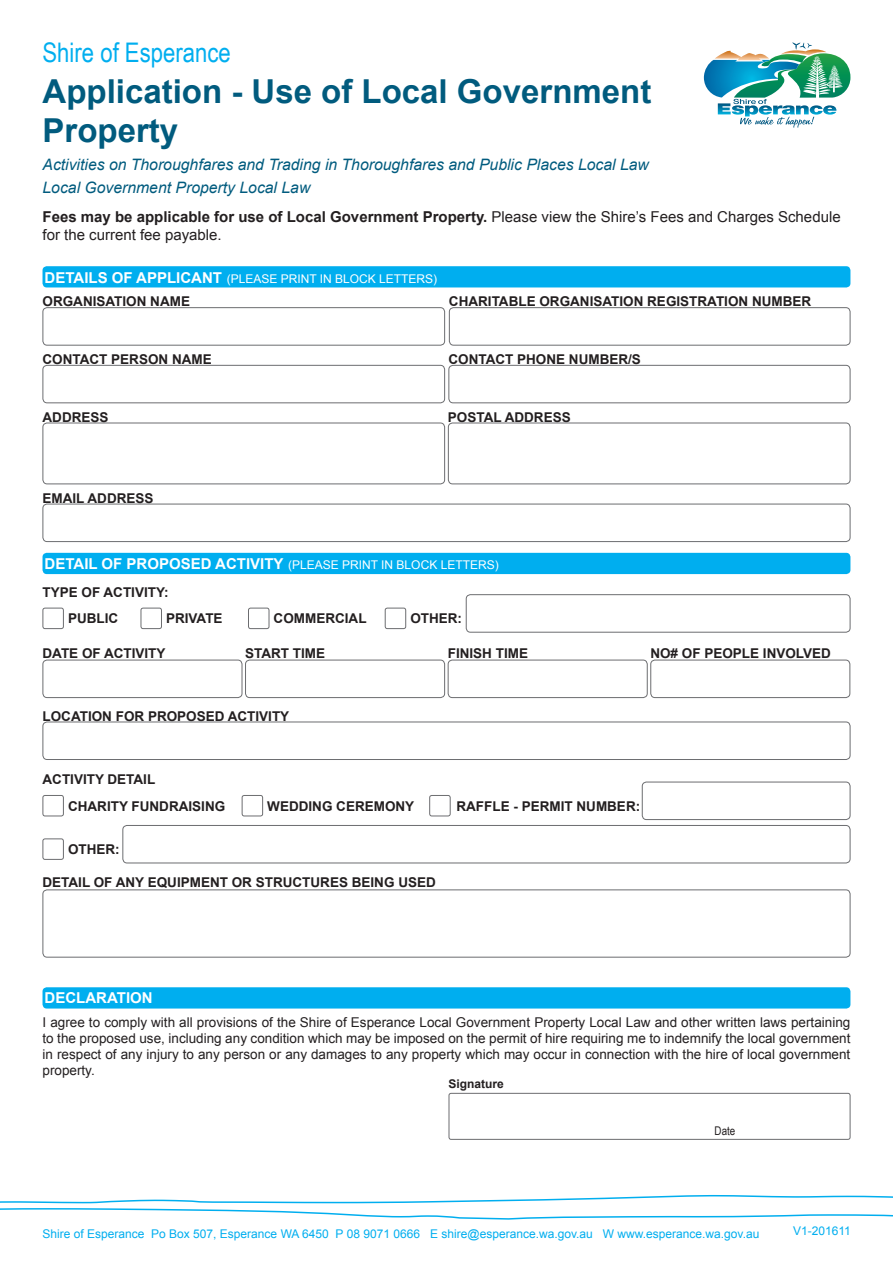
<style>
.page{position:relative;width:893px;height:1263px;background:#fff}
.page>*{position:absolute;margin:0;border:0;box-sizing:border-box;transform-origin:0 0}
.t1{font:700 33px/39.6px "Arial";color:#015b7e}
.t2{font:27px "Arial Narrow";color:#00aeef}
.t3{font:italic 15.75px "Arial";color:#015b7e}
.t4{font:15px/18px "Arial";color:#231f20}
.t5{font:700 15px "Arial";color:#fff}
.t6{font:700 13.5px "Arial";color:#231f20}
.t7{font:13.5px/16.2px "Arial";color:#231f20;text-align:justify}
.t8{font:12px "Arial";color:#00aeef}
.t9{font:12px "Arial";color:#fff}
.t10{font:700 12px "Arial";color:#231f20}
.t11{font:12px "Arial Narrow";color:#231f20}
.s1{font-weight:700}
.s2{font-weight:700;font-size:15px}
</style>
<div class="page">
<svg style="left:0;top:1194px;width:893px;height:26px"></svg>
<svg style="left:704px;top:43px;width:146px;height:85px"></svg>
<div style="left:43px;top:987px;width:807px;height:21px;background:#00aeef;border-radius:4px"></div>
<div style="left:449px;top:1093px;width:401px;height:47px;border:1px solid #6c6d70;border-radius:2px"></div>
<div style="left:43px;top:553px;width:807px;height:21px;background:#00aeef;border-radius:4px"></div>
<div style="left:43px;top:889px;width:807px;height:68px;border:1px solid #6c6d70;border-radius:4px"></div>
<div style="left:43px;top:608px;width:21px;height:21px;border:1px solid #6c6d70;border-radius:2px"></div>
<div style="left:141px;top:608px;width:21px;height:21px;border:1px solid #6c6d70;border-radius:2px"></div>
<div style="left:248px;top:608px;width:21px;height:21px;border:1px solid #6c6d70;border-radius:2px"></div>
<div style="left:385px;top:608px;width:21px;height:21px;border:1px solid #6c6d70;border-radius:2px"></div>
<div style="left:466px;top:594px;width:384px;height:38px;border:1px solid #6c6d70;border-radius:4px"></div>
<div style="left:43px;top:660px;width:199px;height:38px;border:1px solid #6c6d70;border-radius:4px"></div>
<div style="left:245px;top:660px;width:200px;height:38px;border:1px solid #6c6d70;border-radius:4px"></div>
<div style="left:448px;top:660px;width:200px;height:38px;border:1px solid #6c6d70;border-radius:4px"></div>
<div style="left:650px;top:660px;width:200px;height:38px;border:1px solid #6c6d70;border-radius:4px"></div>
<div style="left:43px;top:795px;width:21px;height:21px;border:1px solid #6c6d70;border-radius:2px"></div>
<div style="left:242px;top:795px;width:21px;height:21px;border:1px solid #6c6d70;border-radius:2px"></div>
<div style="left:429px;top:795px;width:22px;height:21px;border:1px solid #6c6d70;border-radius:2px"></div>
<div style="left:642px;top:782px;width:208px;height:38px;border:1px solid #6c6d70;border-radius:4px"></div>
<div style="left:43px;top:838px;width:21px;height:22px;border:1px solid #6c6d70;border-radius:2px"></div>
<div style="left:122px;top:825px;width:728px;height:38px;border:1px solid #6c6d70;border-radius:4px"></div>
<div style="left:43px;top:722px;width:807px;height:38px;border:1px solid #6c6d70;border-radius:4px"></div>
<div style="left:43px;top:266px;width:807px;height:21px;background:#00aeef;border-radius:4px"></div>
<div style="left:448px;top:365px;width:402px;height:38px;border:1px solid #6c6d70;border-radius:4px"></div>
<div style="left:43px;top:423px;width:402px;height:61px;border:1px solid #6c6d70;border-radius:4px"></div>
<div style="left:43px;top:504px;width:807px;height:38px;border:1px solid #6c6d70;border-radius:4px"></div>
<div style="left:448px;top:423px;width:402px;height:61px;border:1px solid #6c6d70;border-radius:4px"></div>
<div style="left:43px;top:365px;width:402px;height:38px;border:1px solid #6c6d70;border-radius:4px"></div>
<div style="left:449px;top:307px;width:401px;height:39px;border:1px solid #6c6d70;border-radius:4px"></div>
<div style="left:43px;top:307px;width:402px;height:39px;border:1px solid #6c6d70;border-radius:4px"></div>
<p class="t2" style="left:43px;top:33px;width:190px">Shire of Esperance</p>
<p class="t1" style="left:43px;top:72px;width:610px">Application - Use of Local Government<br>Property</p>
<p class="t3" style="left:43px;top:154px;width:608px">Activities on Thoroughfares and Trading in Thoroughfares and Public Places Local Law</p>
<p class="t3" style="left:43px;top:177px;width:269px">Local Government Property Local Law</p>
<p class="t4" style="left:43px;top:208px;width:800px"><span class="s1">Fees may be applicable for use of Local Government Property.</span> Please view the Shire’s Fees and Charges Schedule for the current fee payable.</p>
<p class="t9" style="left:45px;top:271px;width:394px"><span class="s2">DETAILS OF APPLICANT</span> (PLEASE PRINT IN BLOCK LETTERS)</p>
<p class="t6" style="left:43px;top:292px;width:149px">ORGANISATION NAME</p>
<p class="t6" style="left:449px;top:292px;width:364px">CHARITABLE ORGANISATION REGISTRATION NUMBER</p>
<p class="t6" style="left:43px;top:350px;width:171px">CONTACT PERSON NAME</p>
<p class="t6" style="left:43px;top:408px;width:68px">ADDRESS</p>
<p class="t6" style="left:43px;top:489px;width:113px">EMAIL ADDRESS</p>
<p class="t6" style="left:448px;top:350px;width:194px">CONTACT PHONE NUMBER/S</p>
<p class="t6" style="left:448px;top:408px;width:124px">POSTAL ADDRESS</p>
<p class="t9" style="left:45px;top:557px;width:455px"><span class="s2">DETAIL OF PROPOSED ACTIVITY</span> (PLEASE PRINT IN BLOCK LETTERS)</p>
<p class="t6" style="left:43px;top:583px;width:128px">TYPE OF ACTIVITY:</p>
<p class="t6" style="left:68px;top:609px;width:52px">PUBLIC</p>
<p class="t6" style="left:166px;top:609px;width:58px">PRIVATE</p>
<p class="t6" style="left:274px;top:609px;width:94px">COMMERCIAL</p>
<p class="t6" style="left:410px;top:609px;width:53px">OTHER:</p>
<p class="t6" style="left:43px;top:644px;width:125px">DATE OF ACTIVITY</p>
<p class="t6" style="left:245px;top:644px;width:81px">START TIME</p>
<p class="t6" style="left:448px;top:644px;width:82px">FINISH TIME</p>
<p class="t6" style="left:650px;top:644px;width:182px">NO# OF PEOPLE INVOLVED</p>
<p class="t6" style="left:43px;top:707px;width:248px">LOCATION FOR PROPOSED ACTIVITY</p>
<p class="t6" style="left:43px;top:770px;width:114px">ACTIVITY DETAIL</p>
<p class="t6" style="left:68px;top:797px;width:159px">CHARITY FUNDRAISING</p>
<p class="t6" style="left:267px;top:797px;width:149px">WEDDING CEREMONY</p>
<p class="t6" style="left:456px;top:797px;width:185px">RAFFLE - PERMIT NUMBER:</p>
<p class="t6" style="left:68px;top:840px;width:53px">OTHER:</p>
<p class="t6" style="left:43px;top:873px;width:395px">DETAIL OF ANY EQUIPMENT OR STRUCTURES BEING USED</p>
<p class="t5" style="left:45px;top:988px;width:110px">DECLARATION</p>
<p class="t7" style="left:43px;top:1014px;width:809px">I agree to comply with all provisions of the Shire of Esperance Local Government Property Local Law and other written laws pertaining to the proposed use, including any condition which may be imposed on the permit of hire requiring me to indemnify the local government in respect of any injury to any person or any damages to any property which may occur in connection with the hire of local government property.</p>
<p class="t10" style="left:449px;top:1076px;width:57px">Signature</p>
<p class="t11" style="left:715px;top:1122px;width:22px">Date</p>
<p class="t8" style="left:43px;top:1225px;width:718px">Shire of Esperance Po Box 507, Esperance WA 6450 P 08 9071 0666 E shire@esperance.wa.gov.au W www.esperance.wa.gov.au</p>
<p class="t8" style="left:793px;top:1223px;width:59px">V1-201611</p>
</div>
